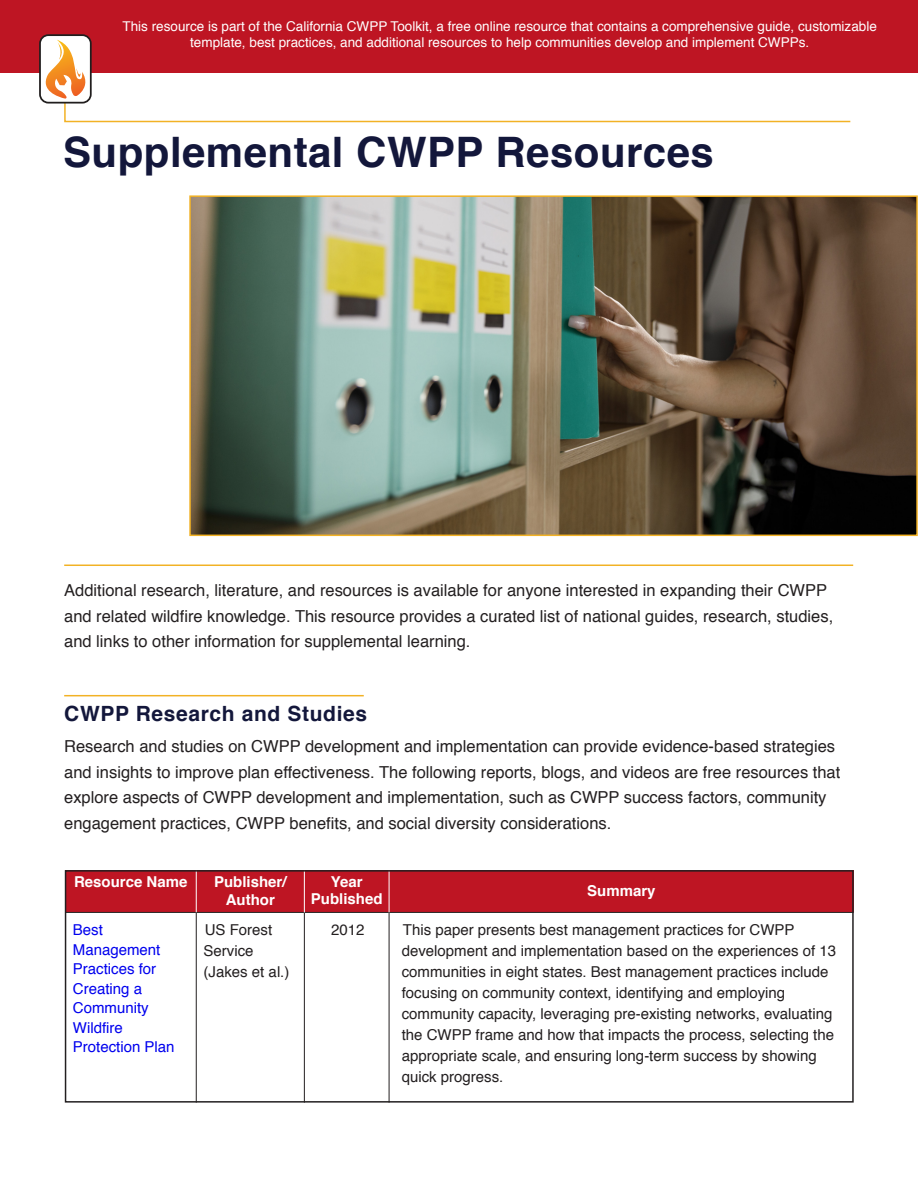
<style>
.page{position:relative;width:918px;height:1188px;background:#fff}
.page>*{position:absolute;margin:0;border:0;box-sizing:border-box;transform-origin:0 0}
.t1{font:700 42px "Helvetica";letter-spacing:.01em;color:#13173b}
.t2{font:700 21px "Helvetica";letter-spacing:.03em;color:#13173b}
.t3{font:16.5px/25.5px "Helvetica";color:#231f20}
.t4{font:15px/21px "Helvetica";color:#231f20}
.t5{font:15px/19.5px "Helvetica";color:#00e}
.t6{font:700 15px "Helvetica";color:#fff}
.t7{font:13.5px/16.2px "Helvetica";color:#fff;text-align:center}
</style>
<div class="page">
<img style="left:192px;top:198px;width:723px;height:335px">
<div style="left:189px;top:195px;width:729px;height:341px;border:2px solid #f2b225"></div>
<hr style="left:64px;top:565px;width:789px;height:1px;background:#f2b225">
<hr style="left:64px;top:695px;width:300px;height:1px;background:#f2b225">
<div style="left:0;top:0;width:918px;height:72px;background:#be1523"></div>
<div style="left:40px;top:35px;width:51px;height:68px;background:#fff;border-radius:8px"></div>
<div style="left:39px;top:34px;width:53px;height:70px;border:2px solid #211e1e;border-radius:8px"></div>
<svg style="left:40px;top:40px;width:812px;height:83px"></svg>
<div style="left:65px;top:871px;width:789px;height:41px;background:#be1523"></div>
<hr style="left:66px;top:912px;width:788px;height:1px;background:#231f20">
<hr style="left:196px;top:871px;width:1px;height:41px;background:#fff">
<hr style="left:389px;top:871px;width:1px;height:41px;background:#fff">
<hr style="left:196px;top:912px;width:1px;height:191px;background:#231f20">
<hr style="left:304px;top:912px;width:1px;height:191px;background:#231f20">
<hr style="left:389px;top:912px;width:1px;height:191px;background:#231f20">
<hr style="left:304px;top:871px;width:1px;height:41px;background:#fff">
<div style="left:65px;top:870px;width:789px;height:233px;border:2px solid #231f20"></div>
<p class="t7" style="left:123px;top:19px;width:756px">This resource is part of the California CWPP Toolkit, a free online resource that contains a comprehensive guide, customizable template, best practices, and additional resources to help communities develop and implement CWPPs.</p>
<p class="t1" style="left:63px;top:135px;width:652px">Supplemental CWPP Resources</p>
<p class="t3" style="left:64px;top:579px;width:771px">Additional research, literature, and resources is available for anyone interested in expanding their CWPP and related wildfire knowledge. This resource provides a curated list of national guides, research, studies, and links to other information for supplemental learning.</p>
<p class="t2" style="left:64px;top:705px;width:304px">CWPP Research and Studies</p>
<p class="t3" style="left:64px;top:735px;width:778px">Research and studies on CWPP development and implementation can provide evidence-based strategies and insights to improve plan effectiveness. The following reports, blogs, and videos are free resources that explore aspects of CWPP development and implementation, such as CWPP success factors, community engagement practices, CWPP benefits, and social diversity considerations.</p>
<p class="t6" style="left:74px;top:875px;width:115px">Resource Name</p>
<p class="t6" style="left:214px;top:875px;width:74px">Publisher/</p>
<p class="t6" style="left:226px;top:893px;width:51px">Author</p>
<p class="t6" style="left:331px;top:875px;width:33px">Year</p>
<p class="t6" style="left:311px;top:892px;width:73px">Published</p>
<p class="t6" style="left:587px;top:884px;width:70px">Summary</p>
<p class="t5" style="left:73px;top:921px;width:103px">Best<br>Management<br>Practices for<br>Creating a<br>Community<br>Wildfire<br>Protection Plan</p>
<p class="t4" style="left:204px;top:920px;width:87px">US Forest<br>Service (Jakes et al.)</p>
<p class="t4" style="left:402px;top:920px;width:436px">This paper presents best management practices for CWPP development and implementation based on the experiences of 13 communities in eight states. Best management practices include focusing on community context, identifying and employing community capacity, leveraging pre-existing networks, evaluating the CWPP frame and how that impacts the process, selecting the appropriate scale, and ensuring long-term success by showing quick progress.</p>
<p class="t4" style="left:331px;top:920px;width:35px">2012</p>
</div>
